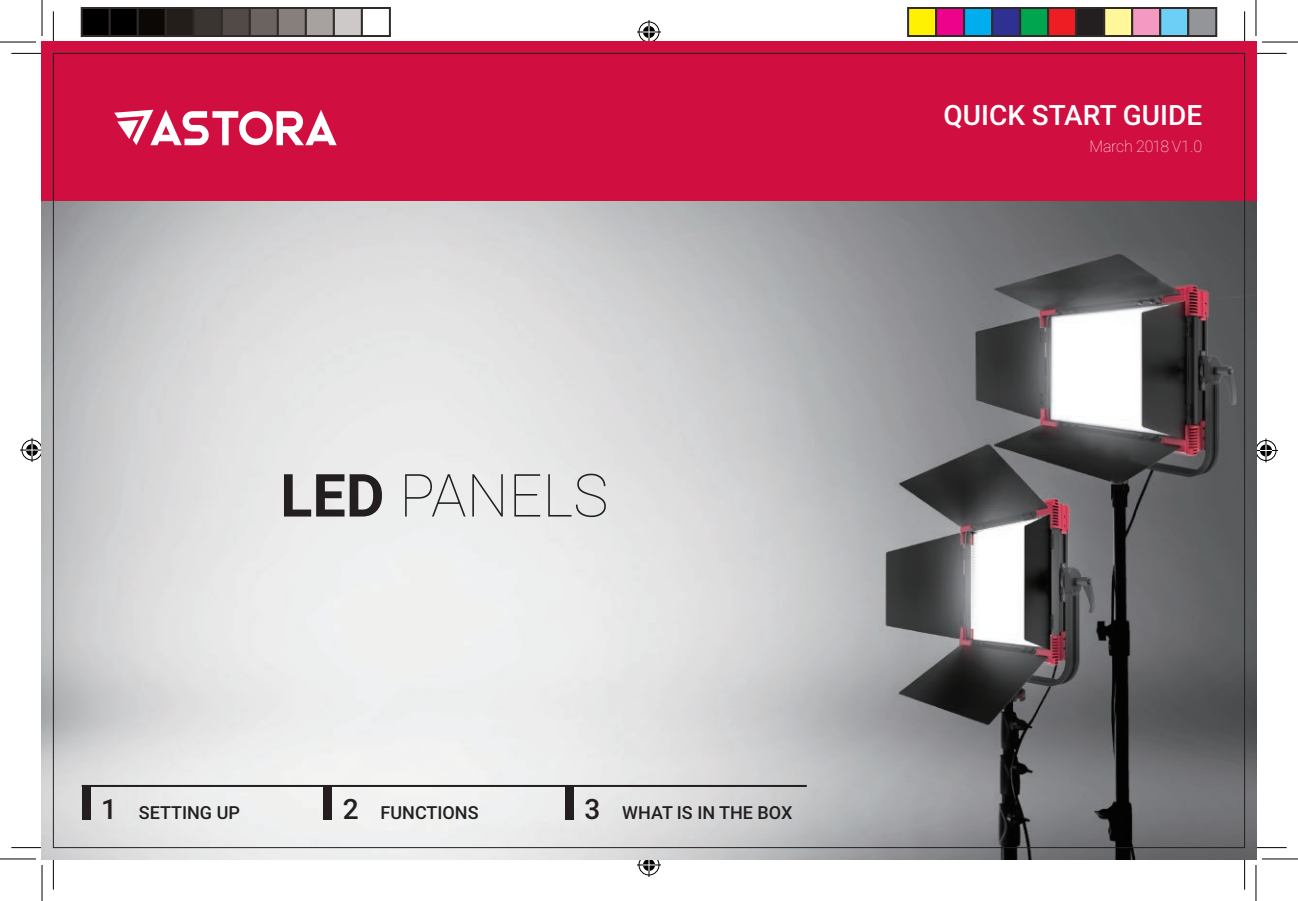
<style>
.page{position:relative;width:1298px;height:901px;background:#fff}
.page>*{position:absolute;margin:0;border:0;box-sizing:border-box;transform-origin:0 0}
.t1{font:100 59.4px "Roboto";color:#231f20}
.t2{font:500 28px "Roboto";color:#fff}
.t3{font:500 18px "Roboto";color:#231f20}
.t4{font:100 16px "Roboto";letter-spacing:-.02em;color:#fff}
.s1{font-weight:700}
.s2{font-size:28px}
</style>
<div class="page">
<hr style="left:1244px;top:859px;width:1px;height:30px;background:#000">
<hr style="left:1244px;top:11px;width:1px;height:30px;background:#000">
<hr style="left:1256px;top:847px;width:30px;height:1px;background:#000">
<hr style="left:1256px;top:53px;width:30px;height:1px;background:#000">
<hr style="left:1255px;top:864px;width:1px;height:36px;background:#000">
<hr style="left:1255px;top:0;width:1px;height:36px;background:#000">
<hr style="left:1261px;top:858px;width:36px;height:1px;background:#000">
<hr style="left:53px;top:859px;width:1px;height:30px;background:#000">
<hr style="left:11px;top:847px;width:30px;height:1px;background:#000">
<hr style="left:42px;top:864px;width:1px;height:36px;background:#000">
<hr style="left:0;top:858px;width:36px;height:1px;background:#000">
<hr style="left:1261px;top:42px;width:36px;height:1px;background:#000">
<hr style="left:53px;top:11px;width:1px;height:30px;background:#000">
<hr style="left:11px;top:53px;width:30px;height:1px;background:#000">
<hr style="left:42px;top:0;width:1px;height:36px;background:#000">
<hr style="left:0;top:42px;width:36px;height:1px;background:#000">
<svg style="left:637px;top:20px;width:24px;height:21px"></svg>
<svg style="left:637px;top:859px;width:24px;height:17px"></svg>
<svg style="left:20px;top:438px;width:21px;height:24px"></svg>
<svg style="left:1256px;top:438px;width:21px;height:24px"></svg>
<div style="left:82px;top:8px;width:28px;height:28px;background:#000"></div>
<div style="left:81px;top:7px;width:30px;height:30px;border:2px solid #302a28"></div>
<div style="left:110px;top:8px;width:28px;height:28px;background:#000"></div>
<div style="left:109px;top:7px;width:30px;height:30px;border:2px solid #302a28"></div>
<div style="left:138px;top:8px;width:28px;height:28px;background:#0c0806"></div>
<div style="left:137px;top:7px;width:30px;height:30px;border:2px solid #302a28"></div>
<div style="left:166px;top:8px;width:28px;height:28px;background:#241e1b"></div>
<div style="left:165px;top:7px;width:30px;height:30px;border:2px solid #302a28"></div>
<div style="left:194px;top:8px;width:28px;height:28px;background:#3b3532"></div>
<div style="left:193px;top:7px;width:30px;height:30px;border:2px solid #302a28"></div>
<div style="left:222px;top:8px;width:28px;height:28px;background:#524a47"></div>
<div style="left:221px;top:7px;width:30px;height:30px;border:2px solid #302a28"></div>
<div style="left:250px;top:8px;width:28px;height:28px;background:#6b6360"></div>
<div style="left:249px;top:7px;width:30px;height:30px;border:2px solid #302a28"></div>
<div style="left:278px;top:8px;width:28px;height:28px;background:#867f7c"></div>
<div style="left:277px;top:7px;width:30px;height:30px;border:2px solid #302a28"></div>
<div style="left:306px;top:8px;width:28px;height:28px;background:#a7a2a0"></div>
<div style="left:305px;top:7px;width:30px;height:30px;border:2px solid #302a28"></div>
<div style="left:334px;top:8px;width:28px;height:28px;background:#cdc9c8"></div>
<div style="left:333px;top:7px;width:30px;height:30px;border:2px solid #302a28"></div>
<div style="left:361px;top:7px;width:30px;height:30px;border:2px solid #302a28"></div>
<div style="left:908px;top:8px;width:28px;height:28px;background:#fff101"></div>
<div style="left:907px;top:7px;width:30px;height:30px;border:2px solid #302a28"></div>
<div style="left:936px;top:8px;width:28px;height:28px;background:#ed028c"></div>
<div style="left:935px;top:7px;width:30px;height:30px;border:2px solid #302a28"></div>
<div style="left:964px;top:8px;width:28px;height:28px;background:#00aeef"></div>
<div style="left:963px;top:7px;width:30px;height:30px;border:2px solid #302a28"></div>
<div style="left:992px;top:8px;width:28px;height:28px;background:#2e3092"></div>
<div style="left:991px;top:7px;width:30px;height:30px;border:2px solid #302a28"></div>
<div style="left:1020px;top:8px;width:28px;height:28px;background:#00a54f"></div>
<div style="left:1019px;top:7px;width:30px;height:30px;border:2px solid #302a28"></div>
<div style="left:1048px;top:8px;width:28px;height:28px;background:#ee1d23"></div>
<div style="left:1047px;top:7px;width:30px;height:30px;border:2px solid #302a28"></div>
<div style="left:1076px;top:8px;width:28px;height:28px;background:#231f20"></div>
<div style="left:1075px;top:7px;width:30px;height:30px;border:2px solid #302a28"></div>
<div style="left:1104px;top:8px;width:28px;height:28px;background:#fff79a"></div>
<div style="left:1103px;top:7px;width:30px;height:30px;border:2px solid #302a28"></div>
<div style="left:1132px;top:8px;width:28px;height:28px;background:#f499c2"></div>
<div style="left:1131px;top:7px;width:30px;height:30px;border:2px solid #302a28"></div>
<div style="left:1160px;top:8px;width:28px;height:28px;background:#6bcff6"></div>
<div style="left:1159px;top:7px;width:30px;height:30px;border:2px solid #302a28"></div>
<div style="left:1188px;top:8px;width:28px;height:28px;background:#939598"></div>
<div style="left:1187px;top:7px;width:30px;height:30px;border:2px solid #302a28"></div>
<img style="left:41px;top:201px;width:1215px;height:658px">
<div style="left:41px;top:41px;width:1215px;height:160px;background:#d10e40"></div>
<svg style="left:114px;top:110px;width:222px;height:35px"></svg>
<hr style="left:82px;top:784px;width:724px;height:2px;background:#231f20">
<div style="left:82px;top:785px;width:9px;height:34px;background:#231f20"></div>
<div style="left:323px;top:785px;width:9px;height:34px;background:#231f20"></div>
<div style="left:565px;top:785px;width:9px;height:34px;background:#231f20"></div>
<h1 class="t1" style="left:280px;top:453px;width:329px"><span class="s1">LED</span> PANELS</h1>
<p class="t3" style="left:101px;top:800px;width:140px"><span class="s2">1</span> SETTING UP</p>
<p class="t3" style="left:343px;top:800px;width:137px"><span class="s2">2</span> FUNCTIONS</p>
<p class="t3" style="left:584px;top:800px;width:209px"><span class="s2">3</span> WHAT IS IN THE BOX</p>
<h2 class="t2" style="left:943px;top:96px;width:260px">QUICK START GUIDE</h2>
<p class="t4" style="left:1089px;top:135px;width:114px">March 2018 V1.0</p>
</div>
